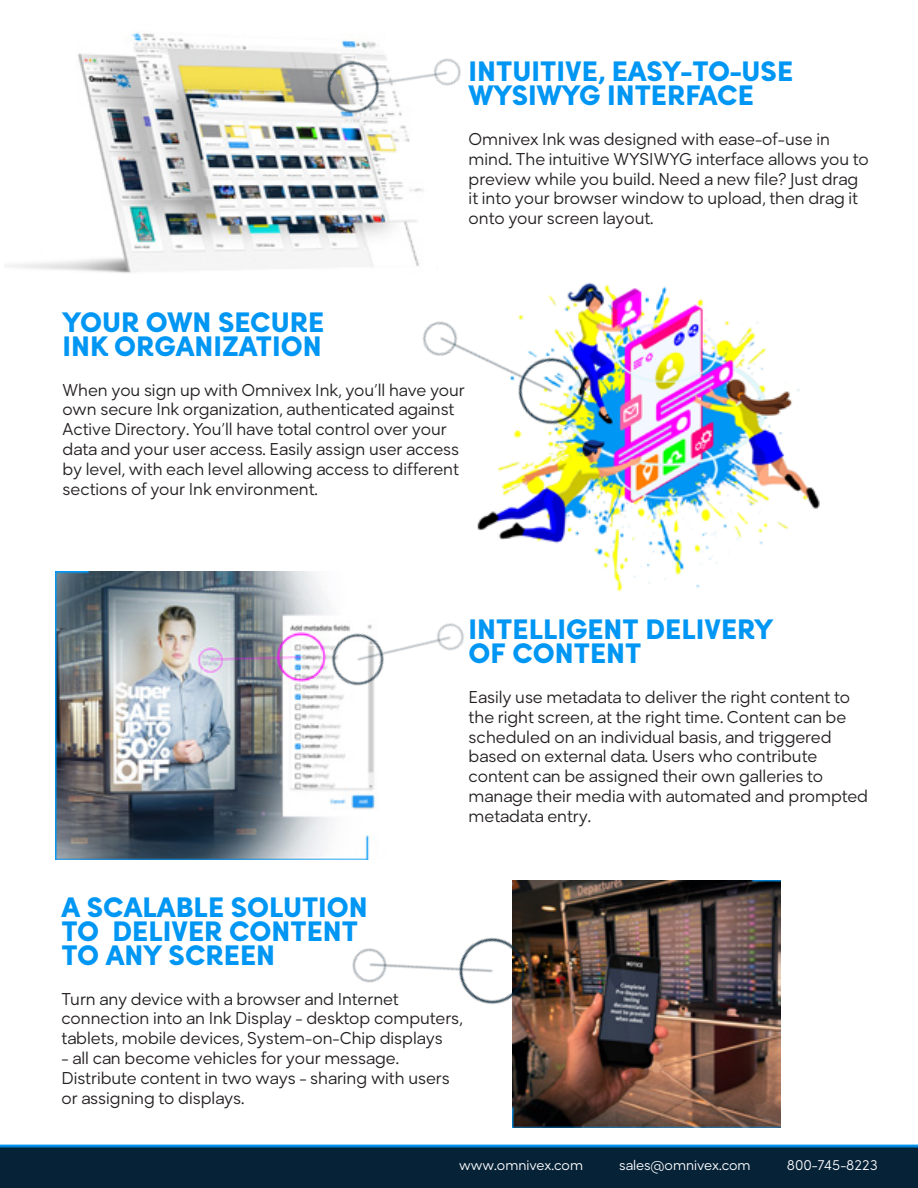
<style>
.page{position:relative;width:918px;height:1188px;background:#fff}
.page>*{position:absolute;margin:0;border:0;box-sizing:border-box;transform-origin:0 0}
.Heading_2{font:900 27px/24px "Rozanova HUM";color:#0096f3}
.t1{font:300 16.5px/19.8px "Rozanova HUM";color:#231f20}
.t2{font:300 13.5px "Rozanova HUM";color:#fff}
</style>
<div class="page">
<img style="left:513px;top:881px;width:267px;height:246px">
<img style="left:6px;top:32px;width:418px;height:241px">
<img style="left:313px;top:32px;width:148px;height:130px">
<img style="left:477px;top:285px;width:343px;height:307px">
<img style="left:405px;top:268px;width:196px;height:196px">
<img style="left:352px;top:880px;width:193px;height:193px">
<img style="left:55px;top:571px;width:320px;height:289px">
<img style="left:319px;top:571px;width:159px;height:159px">
<div style="left:0;top:1178px;width:918px;height:10px;background:#062237"></div>
<img style="left:0;top:1144px;width:918px;height:34px">
<p class="Heading_2" style="left:469px;top:60px;width:326px">INTUITIVE, EASY-TO-USE<br>WYSIWYG INTERFACE</p>
<p class="t1" style="left:469px;top:131px;width:402px">Omnivex Ink was designed with ease-of-use in mind. The intuitive WYSIWYG interface allows you to preview while you build. Need a new file? Just drag it into your browser window to upload, then drag it onto your screen layout.</p>
<p class="Heading_2" style="left:63px;top:311px;width:263px">YOUR OWN SECURE<br>INK ORGANIZATION</p>
<p class="t1" style="left:63px;top:382px;width:404px">When you sign up with Omnivex Ink, you’ll have your own secure Ink organization, authenticated against Active Directory. You’ll have total control over your data and your user access. Easily assign user access by level, with each level allowing access to different sections of your Ink environment.</p>
<p class="Heading_2" style="left:469px;top:618px;width:306px">INTELLIGENT DELIVERY<br>OF CONTENT</p>
<p class="t1" style="left:469px;top:689px;width:401px">Easily use metadata to deliver the right content to the right screen, at the right time. Content can be scheduled on an individual basis, and triggered based on external data. Users who contribute content can be assigned their own galleries to manage their media with automated and prompted metadata entry.</p>
<p class="Heading_2" style="left:62px;top:896px;width:308px">A SCALABLE SOLUTION<br>TO DELIVER CONTENT<br>TO ANY SCREEN</p>
<p class="t1" style="left:62px;top:991px;width:403px">Turn any device with a browser and Internet connection into an Ink Display - desktop computers, tablets, mobile devices, System-on-Chip displays</p>
<p class="t1" style="left:62px;top:1050px;width:390px">- all can become vehicles for your message.<br>Distribute content in two ways - sharing with users or assigning to displays.</p>
<p class="t2" style="left:459px;top:1157px;width:125px">www.omnivex.com</p>
<p class="t2" style="left:619px;top:1157px;width:133px">sales@omnivex.com</p>
<p class="t2" style="left:787px;top:1157px;width:92px">800-745-8223</p>
</div>
